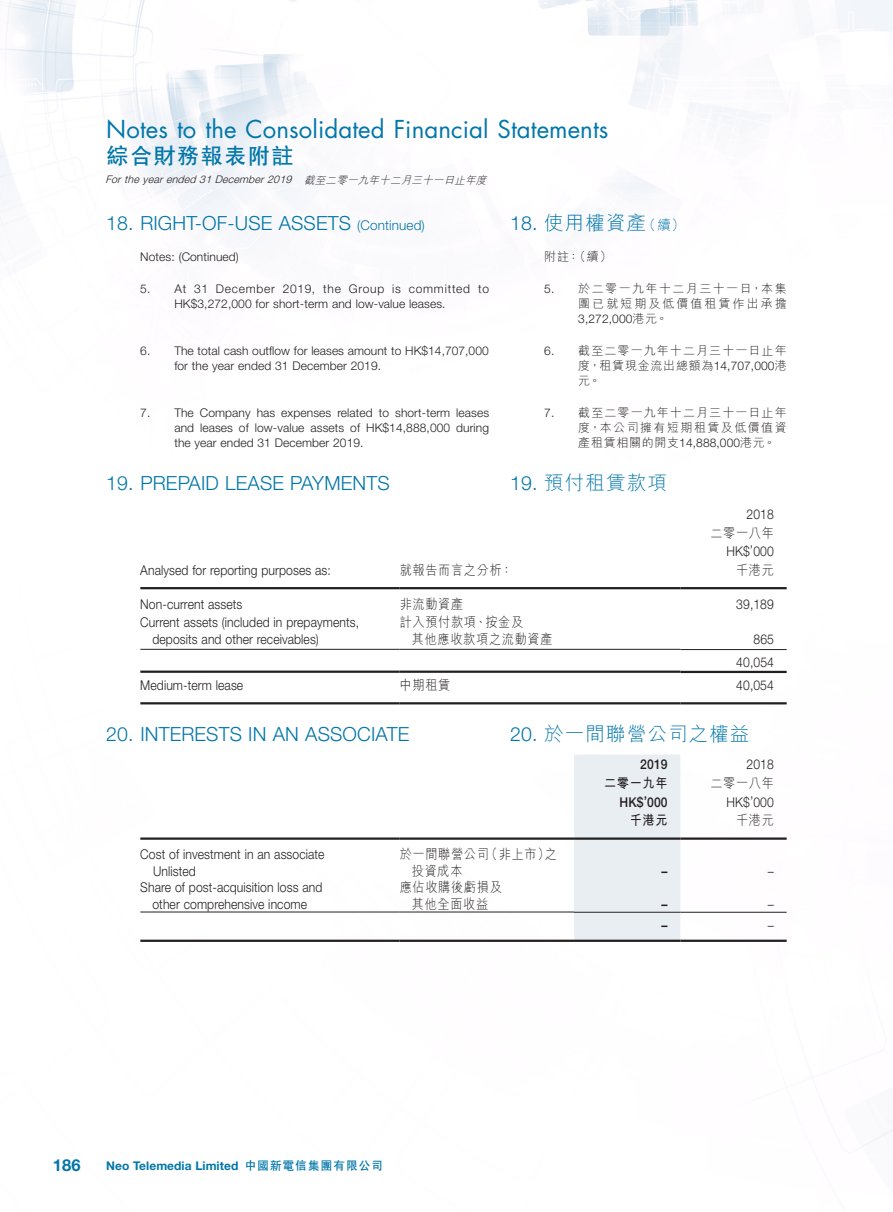
<style>
.page{position:relative;width:893px;height:1212px;background:#fff}
.page>*{position:absolute;margin:0;border:0;box-sizing:border-box;transform-origin:0 0}
.t1{font:24px "Futura Std";letter-spacing:.005em;color:#0076a9}
.t2{font:700 22.5px "C Hei 2 HK";letter-spacing:.045em;color:#0076a9}
.t3{font:300 19.5px "Helvetica Neue LT Std";letter-spacing:.01em;color:#0076a9}
.t4{font:300 19.5px "M Hei HK";letter-spacing:.06em;color:#0076a9}
.t5{font:700 16.5px "Helvetica Neue LT Std";color:#0076a9}
.t6{font:300 13.5px/16.5px "Helvetica Neue LT Std";letter-spacing:.01em;color:#231f20;scale:.9 1}
.t7{font:300 13.5px/16.5px "M Hei HK";letter-spacing:.06em;color:#231f20;scale:.9 1}
.t8{font:500 13.5px "Helvetica Neue LT Std";letter-spacing:.01em;color:#231f20;scale:.9 1}
.t9{font:700 13.5px "M Hei HK";letter-spacing:.06em;color:#231f20;scale:.9 1}
.t10{font:300 12px/15px "Helvetica Neue LT Std";letter-spacing:.01em;color:#231f20}
.t11{font:300 12px/15px "M Hei HK";letter-spacing:.09em;color:#231f20;text-align:justify}
.t12{font:300 12px/15px "Helvetica Neue LT Std";letter-spacing:.045em;color:#231f20}
.t13{font:300 12px/15px "M Hei HK";letter-spacing:.17em;color:#231f20;text-align:right}
.t14{font:700 12px "Helvetica Neue LT Std";letter-spacing:.005em;color:#0076a9}
.t15{font:italic 300 10.5px "Helvetica Neue LT Std";color:#231f20}
.s1{font-family:"M Hei HK"}
.s2{font-size:13.5px}
.s3{font-family:"Helvetica Neue LT Std"}
.s4{font-family:"C Hei 2 HK"}
</style>
<div class="page">
<img style="left:0;top:0;width:893px;height:1147px">
<hr style="left:140px;top:587px;width:260px;height:2px;background:#231f20">
<hr style="left:400px;top:587px;width:280px;height:2px;background:#231f20">
<hr style="left:680px;top:587px;width:107px;height:2px;background:#231f20">
<hr style="left:140px;top:649px;width:260px;height:1px;background:#231f20">
<hr style="left:400px;top:649px;width:280px;height:1px;background:#231f20">
<hr style="left:680px;top:649px;width:107px;height:1px;background:#231f20">
<hr style="left:140px;top:670px;width:260px;height:3px;background:#231f20">
<hr style="left:400px;top:670px;width:280px;height:3px;background:#231f20">
<hr style="left:680px;top:671px;width:107px;height:2px;background:#231f20">
<hr style="left:140px;top:702px;width:260px;height:2px;background:#231f20">
<hr style="left:400px;top:702px;width:280px;height:2px;background:#231f20">
<hr style="left:680px;top:702px;width:107px;height:2px;background:#231f20">
<div style="left:574px;top:754px;width:106px;height:186px;background:#e9eef3"></div>
<hr style="left:140px;top:837px;width:260px;height:3px;background:#231f20">
<hr style="left:400px;top:837px;width:174px;height:3px;background:#231f20">
<hr style="left:574px;top:837px;width:106px;height:3px;background:#231f20">
<hr style="left:680px;top:837px;width:107px;height:3px;background:#231f20">
<hr style="left:140px;top:912px;width:260px;height:1px;background:#231f20">
<hr style="left:400px;top:912px;width:174px;height:1px;background:#231f20">
<hr style="left:574px;top:912px;width:106px;height:1px;background:#231f20">
<hr style="left:680px;top:912px;width:107px;height:1px;background:#231f20">
<hr style="left:140px;top:940px;width:260px;height:2px;background:#231f20">
<hr style="left:400px;top:940px;width:174px;height:2px;background:#231f20">
<hr style="left:574px;top:940px;width:106px;height:2px;background:#231f20">
<hr style="left:680px;top:940px;width:107px;height:2px;background:#231f20">
<h1 class="t1" style="left:106px;top:114px;width:504px">Notes to the Consolidated Financial Statements</h1>
<h2 class="t2" style="left:106px;top:144px;width:189px">綜合財務報表附註</h2>
<p class="t15" style="left:105px;top:173px;width:385px">Fortheyearended 31 December2019 <span class="s1">截至二零一九年十二月三十一日止年度</span></p>
<h3 class="t3" style="left:106px;top:211px;width:320px">18. RIGHT-OF-USE ASSETS <span class="s2">(Continued)</span></h3>
<p class="t10" style="left:140px;top:249px;width:100px">Notes: (Continued)</p>
<p class="t12" style="left:174px;top:281px;width:316px;text-indent:-34px">5. At 31 December 2019, the Group is committed to<br>HK$3,272,000 for short-term and low-value leases.</p>
<p class="t10" style="left:174px;top:343px;width:316px;text-indent:-34px">6. The total cash outflow for leases amount to HK$14,707,000 for the year ended 31 December 2019.</p>
<p class="t10" style="left:174px;top:405px;width:316px;text-align:justify;text-indent:-34px">7. The Company has expenses related to short-term leases and leases of low-value assets of HK$14,888,000 during the year ended 31 December 2019.</p>
<h3 class="t3" style="left:106px;top:471px;width:285px">19. PREPAID LEASE PAYMENTS</h3>
<h3 class="t4" style="left:510px;top:213px;width:176px"><span class="s3">18.</span> 使用權資產<span class="s2">（續）</span></h3>
<p class="t11" style="left:544px;top:249px;width:69px">附註：（續）</p>
<p class="t13" style="left:544px;top:281px;width:244px"><span class="s3">5.</span> 於二零一九年十二月三十一日，本集團已就短期及低價值租賃作出承擔</p>
<p class="t10" style="left:578px;top:311px;width:91px">3,272,000<span class="s1">港元。</span></p>
<p class="t11" style="left:578px;top:343px;width:210px;text-indent:-34px"><span class="s3">6.</span> 截至二零一九年十二月三十一日止年度，租賃現金流出總額為<span class="s3">14,707,000</span>港元。</p>
<p class="t11" style="left:578px;top:405px;width:210px;text-indent:-34px"><span class="s3">7.</span> 截至二零一九年十二月三十一日止年度，本公司擁有短期租賃及低價值資產租賃相關的開支<span class="s3">14,888,000</span>港元。</p>
<h3 class="t4" style="left:510px;top:473px;width:158px"><span class="s3">19.</span> 預付租賃款項</h3>
<p class="t6" style="left:747px;top:506px;width:32px">2018</p>
<p class="t7" style="left:710px;top:524px;width:72px">二零一八年</p>
<p class="t6" style="left:726px;top:543px;width:54px">HK$’000</p>
<p class="t6" style="left:140px;top:561px;width:213px">Analysed for reporting purposes as:</p>
<p class="t7" style="left:400px;top:561px;width:127px">就報告而言之分析：</p>
<p class="t7" style="left:736px;top:561px;width:44px">千港元</p>
<p class="t6" style="left:140px;top:595px;width:115px">Non-current assets</p>
<p class="t7" style="left:400px;top:595px;width:72px">非流動資產</p>
<p class="t6" style="left:736px;top:595px;width:43px">39,189</p>
<p class="t6" style="left:152px;top:614px;width:231px;text-indent:-12px">Current assets (included in prepayments, deposits and other receivables)</p>
<p class="t7" style="left:412px;top:614px;width:158px;text-indent:-12px">計入預付款項、按金及<br>其他應收款項之流動資產</p>
<p class="t6" style="left:736px;top:627px;width:43px;line-height:23.1px;text-align:right">865<br>40,054</p>
<p class="t6" style="left:140px;top:677px;width:116px">Medium-term lease</p>
<p class="t7" style="left:400px;top:676px;width:58px">中期租賃</p>
<p class="t6" style="left:736px;top:677px;width:43px">40,054</p>
<h3 class="t3" style="left:106px;top:722px;width:304px">20. INTERESTS IN AN ASSOCIATE</h3>
<p class="t8" style="left:640px;top:756px;width:32px">2019</p>
<p class="t6" style="left:747px;top:756px;width:32px">2018</p>
<p class="t9" style="left:604px;top:773px;width:72px">二零一九年</p>
<p class="t7" style="left:710px;top:774px;width:72px">二零一八年</p>
<p class="t8" style="left:620px;top:794px;width:55px">HK$’000</p>
<p class="t6" style="left:726px;top:793px;width:54px">HK$’000</p>
<p class="t9" style="left:630px;top:810px;width:44px">千港元</p>
<p class="t7" style="left:736px;top:812px;width:44px">千港元</p>
<p class="t6" style="left:153px;top:846px;width:192px;text-indent:-13px">Cost of investment in an associate<br>Unlisted</p>
<p class="t7" style="left:412px;top:845px;width:163px;text-indent:-12px">於一間聯營公司（非上市）之投資成本</p>
<h3 class="t4" style="left:510px;top:723px;width:241px"><span class="s3">20.</span> 於一間聯營公司之權益</h3>
<p class="t8" style="left:661px;top:863px;width:8px">–</p>
<p class="t6" style="left:768px;top:862px;width:8px">–</p>
<p class="t6" style="left:140px;top:879px;width:204px;text-align:center">Share of post-acquisition loss and other comprehensive income</p>
<p class="t7" style="left:400px;top:879px;width:115px;text-align:center">應佔收購後虧損及其他全面收益</p>
<p class="t5" style="left:53px;top:1155px;width:29px">186</p>
<p class="t14" style="left:106px;top:1158px;width:278px">Neo Telemedia Limited <span class="s4">中國新電信集團有限公司</span></p>
<p class="t8" style="left:661px;top:896px;width:8px">–</p>
<p class="t6" style="left:768px;top:895px;width:8px">–</p>
<p class="t8" style="left:661px;top:917px;width:8px">–</p>
<p class="t6" style="left:768px;top:916px;width:8px">–</p>
</div>
